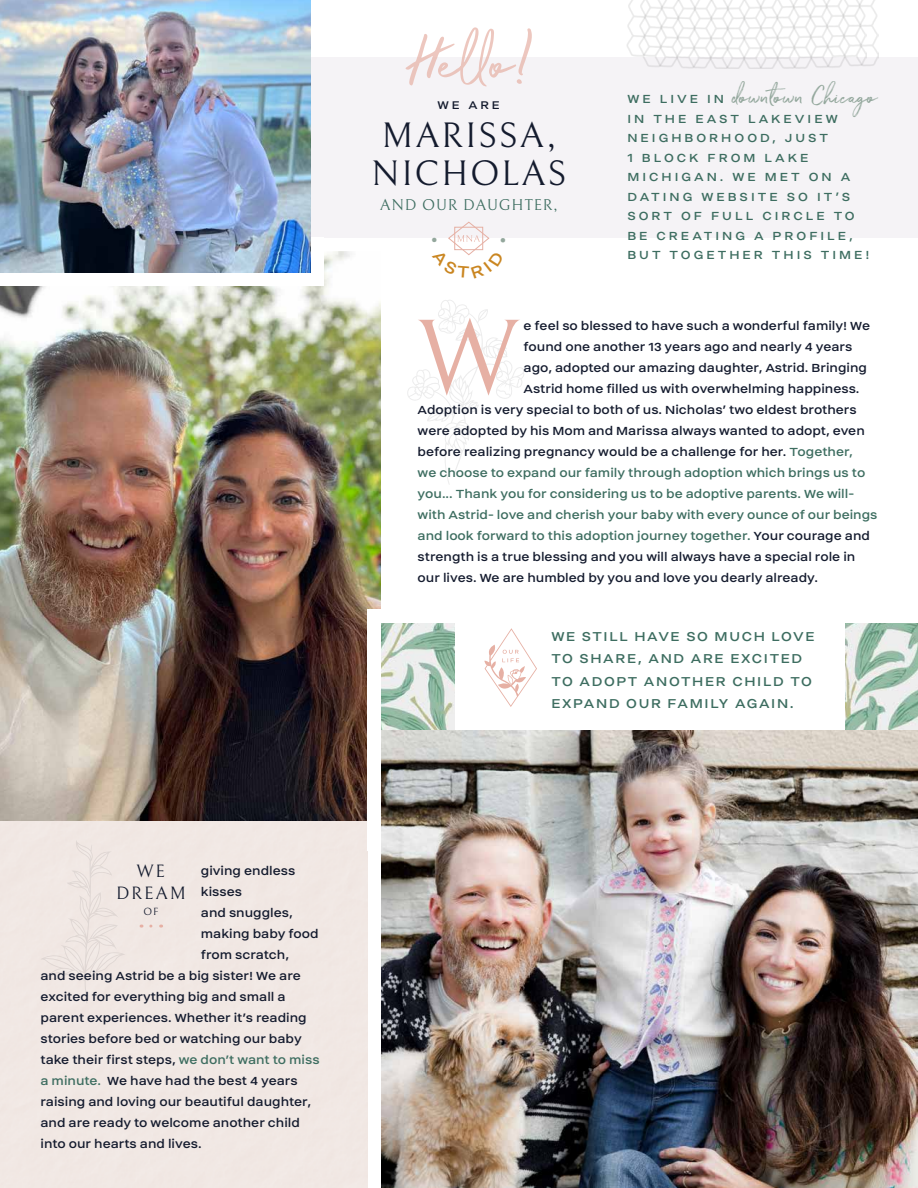
<style>
.page{position:relative;width:918px;height:1188px;background:#fff}
.page>*{position:absolute;margin:0;border:0;box-sizing:border-box;transform-origin:0 0}
.t1{font:106.5px "Bellefair";color:#e6b0a4}
.t2{font:45px "The Saturday";color:#93a79c}
.t3{font:35.7px/38.1px "Bellefair";letter-spacing:.05em;color:#141b2e}
.t4{font:18px/21.6px "Bellefair";letter-spacing:.1em;color:#141b2e;text-align:center}
.t5{font:16.5px/22.5px "Helmet";letter-spacing:.1em;color:#3d6d60}
.t6{font:15.75px "Bellefair";letter-spacing:.05em;color:#3d6d60}
.t7{font:15px "Helmet";color:#141b2e}
.t8{font:15px "Helmet";color:#3d6d60}
.t9{font:15px/19.5px "Helmet";letter-spacing:.2em;color:#3d6d60}
.t10{font:14.25px "Helmet";color:#141b2e}
.t11{font:10.5px "Bellefair";color:#141b2e}
.s1{color:#3d6d60}
.s2{color:#141b2e}
</style>
<div class="page">
<svg style="left:40px;top:840px;width:85px;height:164px;background:#efe6e2"></svg>
<svg style="left:407px;top:300px;width:117px;height:184px"></svg>
<div style="left:0;top:57px;width:918px;height:181px;background:#f5f3f6"></div>
<img style="left:0;top:251px;width:381px;height:570px">
<svg style="left:406px;top:27px;width:126px;height:59px"></svg>
<div style="left:0;top:238px;width:324px;height:48px;background:#fff"></div>
<img style="left:0;top:0;width:310px;height:273px">
<div style="left:368px;top:609px;width:333px;height:241px;background:#fff"></div>
<img style="left:381px;top:730px;width:537px;height:458px">
<img style="left:381px;top:623px;width:537px;height:107px">
<img style="left:627px;top:0;width:11px;height:57px">
<img style="left:638px;top:0;width:240px;height:69px">
<div style="left:455px;top:609px;width:389px;height:120px;background:#fff"></div>
<svg style="left:484px;top:628px;width:53px;height:79px"></svg>
<svg style="left:151px;top:925px;width:11px;height:3px"></svg>
<svg style="left:448px;top:221px;width:42px;height:34px"></svg>
<p class="t10" style="left:438px;top:98px;width:64px">WE ARE</p>
<h3 class="t3" style="left:371px;top:117px;width:197px">MARISSA,<br>NICHOLAS</h3>
<p class="t6" style="left:380px;top:196px;width:179px">AND OUR DAUGHTER,</p>
<h2 class="t2" style="left:733px;top:61px;width:146px">downtown Chicago</h2>
<p class="t9" style="left:627px;top:109px;width:244px">IN THE EAST LAKEVIEW<br>NEIGHBORHOOD, JUST<br>1 BLOCK FROM LAKE<br>MICHIGAN. WE MET ON A<br>DATING WEBSITE SO IT’S<br>SORT OF FULL CIRCLE TO<br>BE CREATING A PROFILE,<br>BUT TOGETHER THIS TIME!</p>
<p class="t8" style="left:627px;top:92px;width:98px">WE LIVE IN</p>
<h1 class="t1" style="left:417px;top:301px;width:104px">W</h1>
<p class="t7" style="left:524px;top:319px;width:348px">e feel so blessed to have such a wonderful family! We</p>
<p class="t7" style="left:524px;top:340px;width:330px">found one another 13 years ago and nearly 4 years</p>
<p class="t7" style="left:524px;top:361px;width:345px">ago, adopted our amazing daughter, Astrid. Bringing</p>
<p class="t7" style="left:524px;top:382px;width:337px">Astrid home filled us with overwhelming happiness.</p>
<p class="t7" style="left:418px;top:403px;width:441px">Adoption is very special to both of us. Nicholas’ two eldest brothers</p>
<p class="t7" style="left:418px;top:424px;width:449px">were adopted by his Mom and Marissa always wanted to adopt, even</p>
<p class="t7" style="left:418px;top:445px;width:437px">before realizing pregnancy would be a challenge for her. <span class="s1">Together,</span></p>
<p class="t8" style="left:418px;top:466px;width:449px">we choose to expand our family through adoption which brings us to</p>
<p class="t8" style="left:418px;top:487px;width:438px">you... Thank you for considering us to be adoptive parents. We will-</p>
<p class="t8" style="left:418px;top:508px;width:461px">with Astrid- love and cherish your baby with every ounce of our beings</p>
<p class="t8" style="left:418px;top:529px;width:454px">and look forward to this adoption journey together. <span class="s2">Your courage and</span></p>
<p class="t7" style="left:418px;top:550px;width:439px">strength is a true blessing and you will always have a special role in</p>
<p class="t7" style="left:418px;top:571px;width:402px">our lives. We are humbled by you and love you dearly already.</p>
<p class="t5" style="left:551px;top:625px;width:265px">WE STILL HAVE SO MUCH LOVE<br>TO SHARE, AND ARE EXCITED<br>TO ADOPT ANOTHER CHILD TO<br>EXPAND OUR FAMILY AGAIN.</p>
<p class="t4" style="left:116px;top:861px;width:71px">WE<br>DREAM</p>
<p class="t11" style="left:143px;top:906px;width:16px">OF</p>
<p class="t7" style="left:201px;top:863px;width:96px">giving endless</p>
<p class="t7" style="left:201px;top:884px;width:43px">kisses</p>
<p class="t7" style="left:201px;top:905px;width:93px">and snuggles,</p>
<p class="t7" style="left:201px;top:926px;width:119px">making baby food</p>
<p class="t7" style="left:201px;top:947px;width:90px">from scratch,</p>
<p class="t7" style="left:40px;top:968px;width:262px">and seeing Astrid be a big sister! We are</p>
<p class="t7" style="left:40px;top:989px;width:247px">excited for everything big and small a</p>
<p class="t7" style="left:40px;top:1010px;width:268px">parent experiences. Whether it’s reading</p>
<p class="t7" style="left:40px;top:1031px;width:263px">stories before bed or watching our baby</p>
<p class="t7" style="left:40px;top:1052px;width:281px">take their first steps, <span class="s1">we don’t want to miss</span></p>
<p class="t7" style="left:40px;top:1073px;width:259px"><span class="s1">a minute.</span> We have had the best 4 years</p>
<p class="t7" style="left:40px;top:1094px;width:272px">raising and loving our beautiful daughter,</p>
<p class="t7" style="left:40px;top:1115px;width:261px">and are ready to welcome another child</p>
<p class="t7" style="left:40px;top:1136px;width:163px">into our hearts and lives.</p>
</div>
